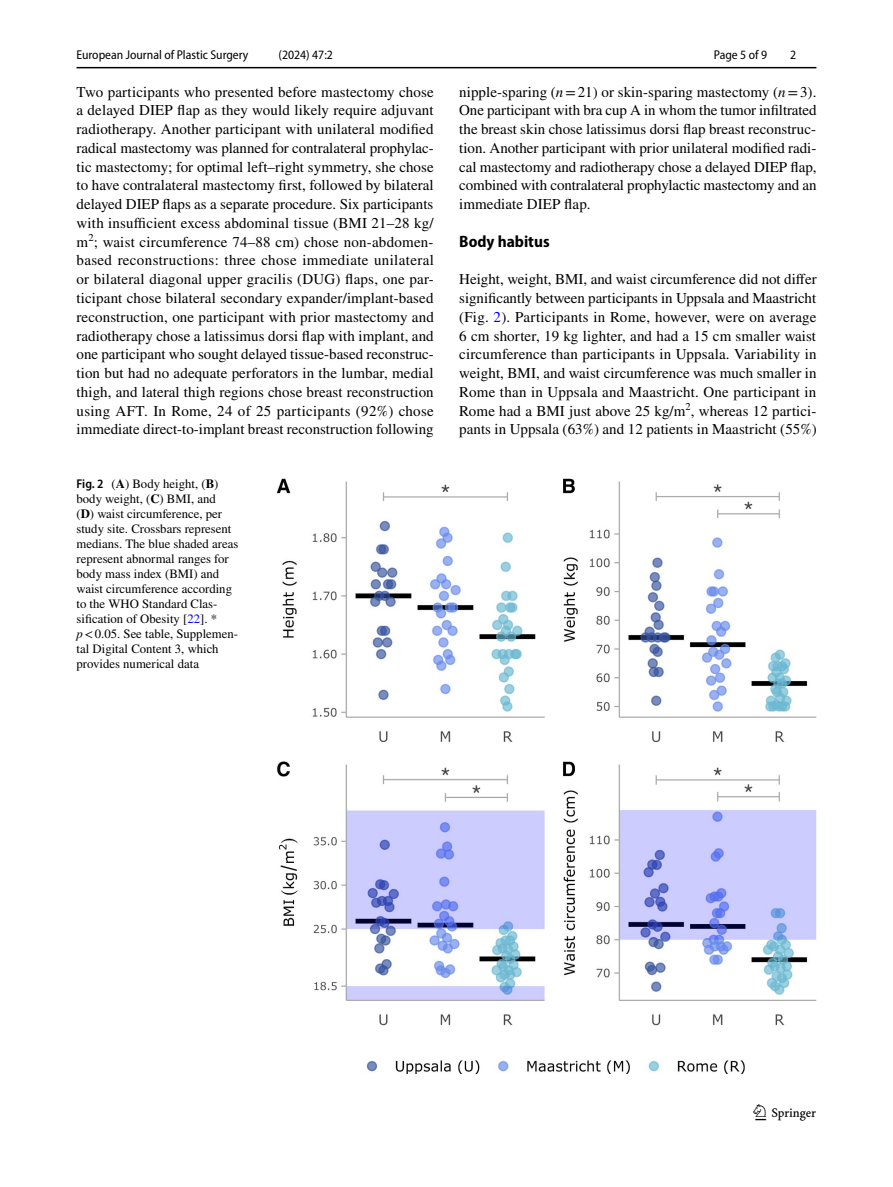
<style>
.page{position:relative;width:893px;height:1187px;background:#fff}
.page>*{position:absolute;margin:0;border:0;box-sizing:border-box;transform-origin:0 0}
.t1{font:22.5px "Springnew Regular 3";color:#000}
.t2{font:700 semi-condensed 16.5px "Myriad Pro";color:#000}
.t3{font:15px/18.8px "STIX";color:#000;text-align:justify}
.t4{font:12.75px/15px "STIX";color:#000}
.t5{font:semi-condensed 12.75px "Myriad Pro";color:#000}
.s1{font-style:italic}
.s2{color:#00f}
.s3{font-family:"Myriad Pro";font-weight:600;font-stretch:semi-condensed}
.s4{font-weight:700}
</style>
<div class="page">
<hr style="left:77px;top:67px;width:739px;height:1px;background:#000">
<img style="left:276px;top:478px;width:540px;height:595px">
<p class="t5" style="left:77px;top:48px;width:173px">European Journal of Plastic Surgery</p>
<p class="t5" style="left:278px;top:48px;width:56px">(2024) 47:2</p>
<p class="t5" style="left:714px;top:48px;width:55px">Page 5 of 9</p>
<p class="t5" style="left:790px;top:48px;width:8px">2</p>
<p class="t3" style="left:77px;top:83px;width:359px">Two participants who presented before mastectomy chose a delayed DIEP flap as they would likely require adjuvant radiotherapy. Another participant with unilateral modified radical mastectomy was planned for contralateral prophylac&shy;tic mastectomy; for optimal left–right symmetry, she chose to have contralateral mastectomy first, followed by bilateral delayed DIEP flaps as a separate procedure. Six participants with insufficient excess abdominal tissue (BMI 21–28 kg/ m<sup>2</sup>; waist circumference 74–88 cm) chose non-abdomen&shy;based reconstructions: three chose immediate unilateral or bilateral diagonal upper gracilis (DUG) flaps, one par&shy;ticipant chose bilateral secondary expander/implant-based reconstruction, one participant with prior mastectomy and radiotherapy chose a latissimus dorsi flap with implant, and one participant who sought delayed tissue-based reconstruc&shy;tion but had no adequate perforators in the lumbar, medial thigh, and lateral thigh regions chose breast reconstruction using AFT. In Rome, 24 of 25 participants (92%) chose immediate direct-to-implant breast reconstruction following</p>
<p class="t3" style="left:459px;top:83px;width:359px">nipple-sparing (<span class="s1">n</span>=21) or skin-sparing mastectomy (<span class="s1">n</span>=3).<br>One participant with bra cup A in whom the tumor infiltrated the breast skin chose latissimus dorsi flap breast reconstruc&shy;tion. Another participant with prior unilateral modified radi&shy;cal mastectomy and radiotherapy chose a delayed DIEP flap, combined with contralateral prophylactic mastectomy and an immediate DIEP flap.</p>
<p class="t2" style="left:459px;top:232px;width:92px">Body habitus</p>
<p class="t3" style="left:459px;top:271px;width:359px">Height, weight, BMI, and waist circumference did not differ significantly between participants in Uppsala and Maastricht (Fig. <span class="s2">2</span>). Participants in Rome, however, were on average 6 cm shorter, 19 kg lighter, and had a 15 cm smaller waist circumference than participants in Uppsala. Variability in weight, BMI, and waist circumference was much smaller in Rome than in Uppsala and Maastricht. One participant in Rome had a BMI just above 25 kg/m<sup>2</sup>, whereas 12 partici&shy;pants in Uppsala (63%) and 12 patients in Maastricht (55%)</p>
<p class="t4" style="left:77px;top:477px;width:163px"><span class="s3">Fig. 2</span> (<span class="s4">A</span>) Body height, (<span class="s4">B</span>) body weight, (<span class="s4">C</span>) BMI, and<br>(<span class="s4">D</span>) waist circumference, per study site. Crossbars represent medians. The blue shaded areas represent abnormal ranges for body mass index (BMI) and waist circumference according to the WHO Standard Clas&shy;sification of Obesity [<span class="s2">22</span>]. * <span class="s1">p</span>&lt;0.05. See table, Supplemen&shy;tal Digital Content 3, which provides numerical data</p>
<h1 class="t1" style="left:755px;top:1104px;width:62px">1 3</h1>
</div>
